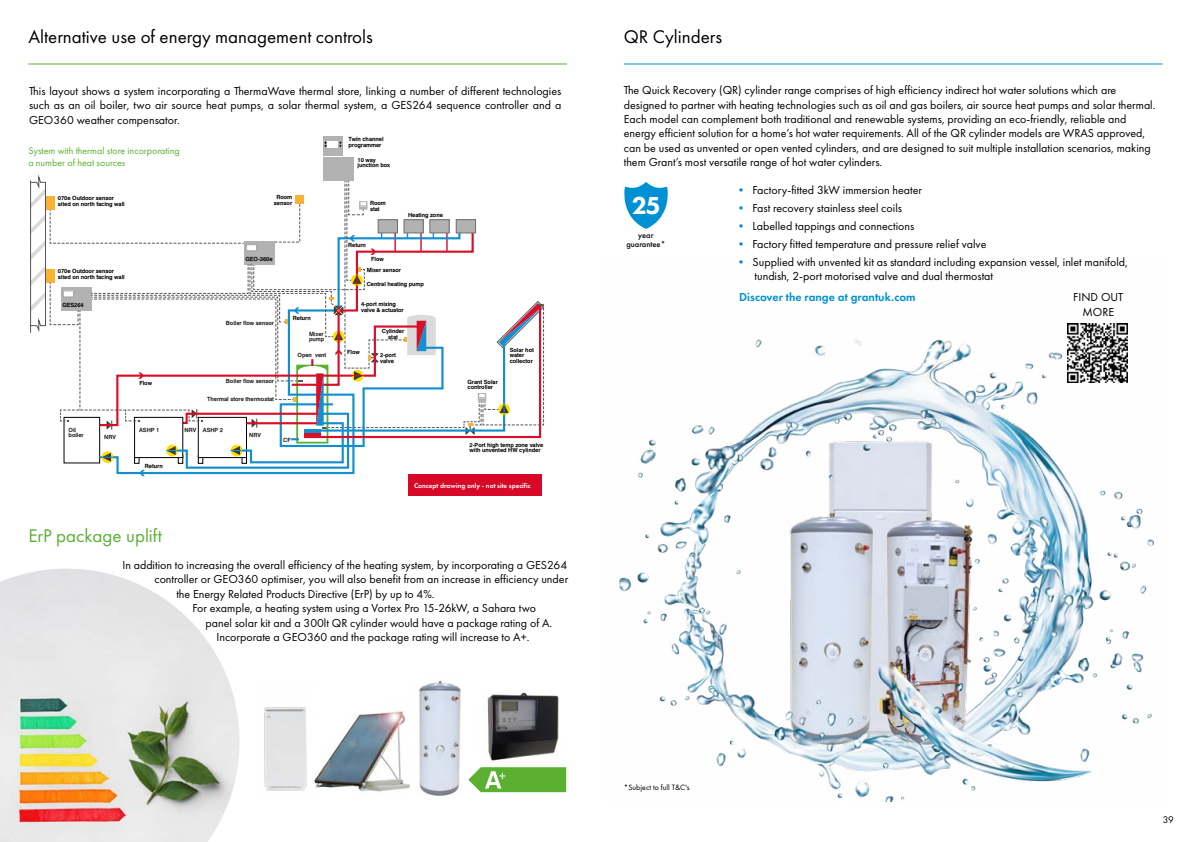
<style>
.page{position:relative;width:1191px;height:842px;background:#fff}
.page>*{position:absolute;margin:0;border:0;box-sizing:border-box;transform-origin:0 0}
.t1{font:800 25.5px "Futura PT";color:#fff}
.t2{font:19px "Futura PT";color:#000}
.t3{font:19px "Futura PT";color:#5ab031}
.t4{font:12px/14.4px "Futura PT";color:#000}
.t5{font:600 12px "Futura PT";color:#0090d4}
.t6{font:10px/12px "Futura PT";color:#5ab031}
.t7{font:10px "Futura PT";color:#000}
.t8{font:500 8.4px/9px "Futura PT";color:#000;text-align:center}
.t9{font:8px "Futura PT";color:#000}
.t10{font:600 7px "Futura PT";color:#fff}
.t11{font:700 5.7px/5.7px "Halvett";letter-spacing:-.01em;color:#000}
.t12{font:700 5.7px/5.7px "Halvett";letter-spacing:-.01em;color:#1e1e1c}
.s1{color:#0090d4}
</style>
<div class="page">
<img style="left:619px;top:323px;width:535px;height:478px">
<img style="left:0;top:569px;width:240px;height:273px">
<hr style="left:28px;top:64px;width:539px;height:1px;background:#5ab031">
<div style="left:323px;top:136px;width:20px;height:20px;background:#b3b2b2"></div>
<div style="left:323px;top:157px;width:31px;height:24px;background:#b3b2b2"></div>
<div style="left:328px;top:141px;width:10px;height:6px;background:#fff"></div>
<svg style="left:324px;top:142px;width:3px;height:5px"></svg>
<svg style="left:30px;top:174px;width:514px;height:302px"></svg>
<div style="left:408px;top:475px;width:133px;height:21px;background:#d70926"></div>
<hr style="left:624px;top:64px;width:538px;height:1px;background:#0090d4">
<img style="left:487px;top:692px;width:72px;height:69px">
<img style="left:264px;top:707px;width:43px;height:84px">
<img style="left:314px;top:711px;width:96px;height:81px">
<img style="left:418px;top:680px;width:43px;height:116px">
<svg style="left:468px;top:767px;width:98px;height:25px;background:#6fba4c"></svg>
<svg style="left:624px;top:182px;width:44px;height:47px"></svg>
<img style="left:1067px;top:323px;width:60px;height:60px">
<h2 class="t2" style="left:28px;top:25px;width:346px">Alternative use of energy management controls</h2>
<p class="t4" style="left:29px;top:84px;width:534px;text-align:justify">This layout shows a system incorporating a ThermaWave thermal store, linking a number of different technologies such as an oil boiler, two air source heat pumps, a solar thermal system, a GES264 sequence controller and a GEO360 weather compensator.</p>
<p class="t6" style="left:28px;top:145px;width:153px">System with thermal store incorporating a number of heat sources</p>
<p class="t11" style="left:58px;top:195px;width:68px">070e Outdoor sensor sited on north facing wall</p>
<p class="t11" style="left:58px;top:268px;width:68px">070e Outdoor sensor sited on north facing wall</p>
<p class="t11" style="left:62px;top:302px;width:23px">GES264</p>
<p class="t11" style="left:139px;top:380px;width:14px">Flow</p>
<p class="t11" style="left:274px;top:194px;width:20px;text-align:center">Room sensor</p>
<p class="t11" style="left:245px;top:256px;width:29px">GEO-360e</p>
<p class="t12" style="left:226px;top:320px;width:50px">Boiler flow sensor</p>
<p class="t12" style="left:226px;top:378px;width:50px">Boiler flow sensor</p>
<p class="t12" style="left:207px;top:396px;width:68px">Thermal store thermostat</p>
<p class="t11" style="left:293px;top:315px;width:19px">Return</p>
<p class="t12" style="left:309px;top:331px;width:17px">Mixer pump</p>
<p class="t12" style="left:297px;top:352px;width:30px">Open vent</p>
<p class="t12" style="left:69px;top:427px;width:9px">Oil</p>
<p class="t12" style="left:139px;top:427px;width:22px">ASHP 1</p>
<p class="t12" style="left:69px;top:432px;width:17px">boiler</p>
<p class="t12" style="left:104px;top:434px;width:13px">NRV</p>
<p class="t11" style="left:145px;top:463px;width:19px">Return</p>
<p class="t12" style="left:203px;top:427px;width:22px">ASHP 2</p>
<p class="t12" style="left:184px;top:427px;width:13px">NRV</p>
<p class="t12" style="left:249px;top:432px;width:13px">NRV</p>
<p class="t12" style="left:283px;top:437px;width:9px">CF</p>
<p class="t11" style="left:348px;top:136px;width:37px">Twin channel programmer</p>
<p class="t11" style="left:357px;top:157px;width:34px">10 way junction box</p>
<p class="t11" style="left:370px;top:200px;width:17px">Room stat</p>
<p class="t11" style="left:348px;top:242px;width:19px">Return</p>
<p class="t11" style="left:371px;top:256px;width:14px">Flow</p>
<p class="t11" style="left:408px;top:212px;width:36px">Heating zone</p>
<p class="t11" style="left:367px;top:267px;width:36px">Mixer sensor</p>
<p class="t11" style="left:367px;top:281px;width:59px">Central heating pump</p>
<p class="t11" style="left:361px;top:301px;width:44px">4-port mixing valve &amp; actuator</p>
<p class="t11" style="left:347px;top:349px;width:14px">Flow</p>
<p class="t11" style="left:382px;top:328px;width:24px;text-align:center">Cylinder stat</p>
<p class="t11" style="left:380px;top:352px;width:17px">2-port valve</p>
<p class="t11" style="left:467px;top:379px;width:32px">Grant Solar controller</p>
<p class="t11" style="left:510px;top:347px;width:26px">Solar hot water collector</p>
<p class="t11" style="left:469px;top:442px;width:75px">2-Port high temp zone valve with unvented HW cylinder</p>
<p class="t10" style="left:414px;top:481px;width:118px">Concept drawing only - not site specific</p>
<h2 class="t3" style="left:28px;top:524px;width:135px">ErP package uplift</h2>
<p class="t4" style="left:122px;top:558px;width:446px">In addition to increasing the overall efficiency of the heating system, by incorporating a GES264</p>
<p class="t4" style="left:154px;top:572px;width:415px">controller or GEO360 optimiser, you will also benefit from an increase in efficiency under</p>
<p class="t4" style="left:176px;top:587px;width:260px">the Energy Related Products Directive (ErP) by up to 4%.</p>
<p class="t4" style="left:192px;top:601px;width:345px">For example, a heating system using a Vortex Pro 15-26kW, a Sahara two</p>
<p class="t4" style="left:205px;top:615px;width:348px">panel solar kit and a 300lt QR cylinder would have a package rating of A.</p>
<p class="t4" style="left:216px;top:630px;width:314px">Incorporate a GEO360 and the package rating will increase to A+.</p>
<h2 class="t2" style="left:624px;top:25px;width:100px">QR Cylinders</h2>
<p class="t4" style="left:624px;top:83px;width:533px">The Quick Recovery (QR) cylinder range comprises of high efficiency indirect hot water solutions which are designed to partner with heating technologies such as oil and gas boilers, air source heat pumps and solar thermal.<br>Each model can complement both traditional and renewable systems, providing an eco-friendly, reliable and energy efficient solution for a home’s hot water requirements. All of the QR cylinder models are WRAS approved, can be used as unvented or open vented cylinders, and are designed to suit multiple installation scenarios, making them Grant’s most versatile range of hot water cylinders.</p>
<p class="t4" style="left:735px;top:183px;width:188px"><span class="s1">•</span> Factory-fitted 3kW immersion heater</p>
<p class="t4" style="left:735px;top:201px;width:169px"><span class="s1">•</span> Fast recovery stainless steel coils</p>
<p class="t4" style="left:735px;top:219px;width:181px"><span class="s1">•</span> Labelled tappings and connections</p>
<p class="t4" style="left:735px;top:237px;width:253px"><span class="s1">•</span> Factory fitted temperature and pressure relief valve</p>
<p class="t4" style="left:754px;top:255px;width:375px;line-height:14px;text-indent:-20px"><span class="s1">•</span> Supplied with unvented kit as standard including expansion vessel, inlet manifold, tundish, 2-port motorised valve and dual thermostat</p>
<h1 class="t1" style="left:631px;top:189px;width:31px">25</h1>
<p class="t8" style="left:626px;top:231px;width:40px">year guarantee*</p>
<p class="t5" style="left:739px;top:290px;width:178px">Discover the range at grantuk.com</p>
<p class="t4" style="left:1073px;top:290px;width:52px;text-align:center">FIND OUT<br>MORE</p>
<p class="t9" style="left:624px;top:782px;width:67px">*Subject to full T&amp;C's</p>
<p class="t7" style="left:1162px;top:814px;width:13px">39</p>
</div>
